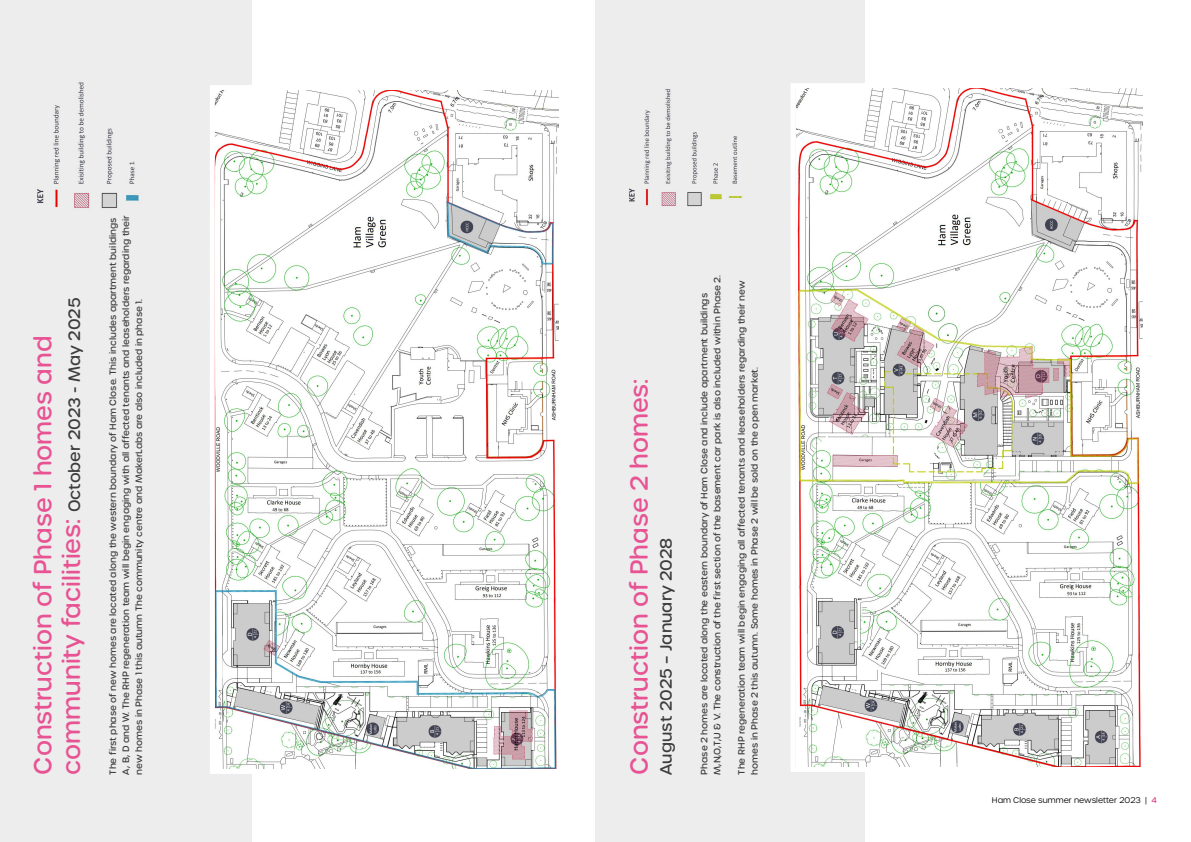
<style>
.page{position:relative;width:1191px;height:842px;background:#fff}
.page>*{position:absolute;margin:0;border:0;box-sizing:border-box;transform-origin:0 0}
.t1{font:500 24px/28.8px "Urbane Rounded";color:#e75393}
.t2{font:500 16px "Urbane Rounded";color:#3c3c3b}
.t3{font:500 9px/13px "Urbane Rounded";color:#3c3c3b}
.t4{font:300 8px "Urbane Rounded";color:#000}
.s1{font-size:16px;color:#3c3c3b}
.s2{font-weight:500;color:#e44087}
</style>
<div class="page">
<div style="left:0;top:0;width:251px;height:842px;background:#ededed"></div>
<img style="left:216px;top:91px;width:342px;height:677px">
<div style="left:210px;top:85px;width:359px;height:689px;border:5px solid #fff"></div>
<img style="left:37px;top:82px;width:102px;height:126px">
<div style="left:595px;top:0;width:270px;height:842px;background:#ededed"></div>
<img style="left:796px;top:89px;width:346px;height:677px">
<div style="left:790px;top:83px;width:358px;height:689px;border:5px solid #fff"></div>
<img style="left:629px;top:89px;width:113px;height:118px">
<h1 class="t1" style="left:29px;top:774px;width:478px;rotate:-90deg">Construction of Phase 1 homes and community facilities: <span class="s1">October 2023 - May 2025</span></h1>
<p class="t3" style="left:106px;top:774px;width:561px;rotate:-90deg">The first phase of new homes are located along the western boundary of Ham Close. This includes apartment buildings<br>A, B, D and W. The RHP regeneration team will begin engaging with all affected tenants and leaseholders regarding their new homes in Phase 1 this autumn The community centre and MakerLabs are also included in phase 1.</p>
<h1 class="t1" style="left:624px;top:774px;width:397px;rotate:-90deg">Construction of Phase 2 homes:</h1>
<h2 class="t2" style="left:655px;top:774px;width:238px;rotate:-90deg">August 2025 – January 2028</h2>
<p class="t3" style="left:697px;top:774px;width:501px;rotate:-90deg">Phase 2 homes are located along the eastern boundary of Ham Close and include apartment buildings<br>M,N,O,T,U &amp; V. The construction of the first section of the basement car park is also included within Phase 2.</p>
<p class="t3" style="left:735px;top:774px;width:495px;rotate:-90deg">The RHP regeneration team will begin engaging all affected tenants and leaseholders regarding their new homes in Phase 2 this autumn. Some homes in Phase 2 will be sold on the open market.</p>
<p class="t4" style="left:992px;top:794px;width:166px">Ham Close summer newsletter 2023 | <span class="s2">4</span></p>
</div>
